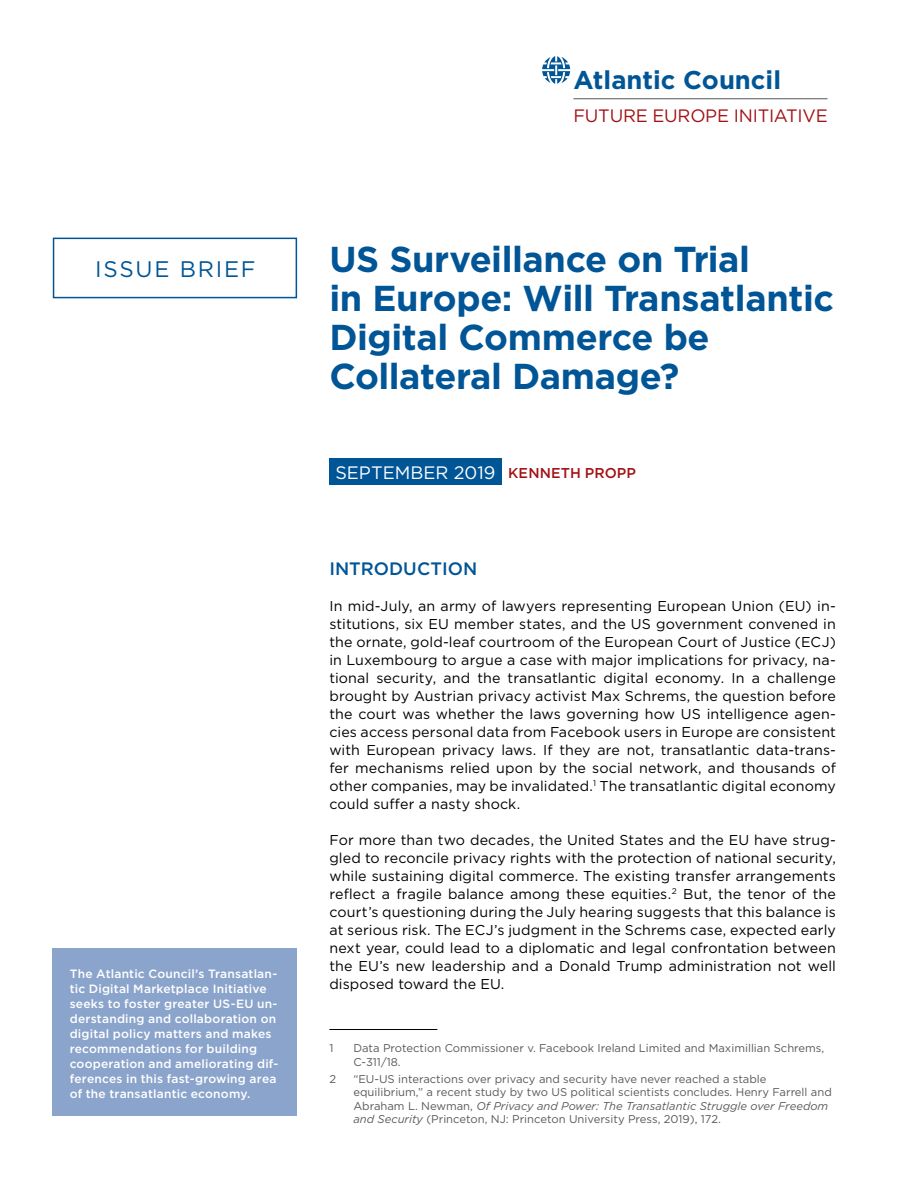
<style>
.page{position:relative;width:918px;height:1188px;background:#fff}
.page>*{position:absolute;margin:0;border:0;box-sizing:border-box;transform-origin:0 0}
.t1{font:700 36px/39px "Gotham";letter-spacing:-.01em;color:#005596}
.t2{font:700 25.65px "Gotham";color:#005596}
.t3{font:22.5px "Gotham";letter-spacing:.075em;color:#005596}
.t4{font:18px "Gotham";color:#fff}
.t5{font:18px "Gotham";letter-spacing:-.015em;color:#a31115}
.t6{font:500 18px "Gotham";letter-spacing:.005em;color:#005596}
.t7{font:14.25px/18px "Gotham";letter-spacing:.005em;color:#000;text-align:justify}
.t8{font:500 12px/15px "Gotham";letter-spacing:.015em;color:#fff}
.t9{font:11.25px/13.5px "Gotham";color:#58595b}
.s1{font-weight:500;font-size:14.25px;color:#a31115}
.s2{font-style:italic}
</style>
<div class="page">
<hr style="left:329px;top:1029px;width:108px;height:1px;background:#000">
<div style="left:53px;top:238px;width:244px;height:60px;background:#fff;border:2px solid #005596"></div>
<div style="left:329px;top:459px;width:173px;height:26px;background:#005596"></div>
<div style="left:52px;top:948px;width:245px;height:168px;background:#8ba4cc"></div>
<svg style="left:542px;top:56px;width:28px;height:28px"></svg>
<hr style="left:573px;top:98px;width:255px;height:1px;background:#58595b">
<h3 class="t3" style="left:95px;top:254px;width:162px">ISSUE BRIEF</h3>
<p class="t8" style="left:70px;top:966px;width:210px">The Atlantic Council’s Transatlan&shy;tic Digital Marketplace Initiative seeks to foster greater US-EU un&shy;derstanding and collaboration on digital policy matters and makes recommendations for building cooperation and ameliorating dif&shy;ferences in this fast-growing area of the transatlantic economy.</p>
<h2 class="t2" style="left:573px;top:63px;width:209px">Atlantic Council</h2>
<p class="t5" style="left:573px;top:105px;width:256px">FUTURE EUROPE INITIATIVE</p>
<h1 class="t1" style="left:329px;top:240px;width:506px">US Surveillance on Trial<br>in Europe: Will Transatlantic<br>Digital Commerce be<br>Collateral Damage?</h1>
<p class="t4" style="left:335px;top:461px;width:302px">SEPTEMBER 2019 <span class="s1">KENNETH PROPP</span></p>
<p class="t6" style="left:329px;top:557px;width:150px">INTRODUCTION</p>
<p class="t7" style="left:329px;top:597px;width:508px">In mid-July, an army of lawyers representing European Union (EU) in&shy;stitutions, six EU member states, and the US government convened in the ornate, gold-leaf courtroom of the European Court of Justice (ECJ) in Luxembourg to argue a case with major implications for privacy, na&shy;tional security, and the transatlantic digital economy. In a challenge brought by Austrian privacy activist Max Schrems, the question before the court was whether the laws governing how US intelligence agen&shy;cies access personal data from Facebook users in Europe are consistent with European privacy laws. If they are not, transatlantic data-trans&shy;fer mechanisms relied upon by the social network, and thousands of other companies, may be invalidated.<sup>1</sup> The transatlantic digital economy could suffer a nasty shock.</p>
<p class="t7" style="left:329px;top:831px;width:508px">For more than two decades, the United States and the EU have strug&shy;gled to reconcile privacy rights with the protection of national security, while sustaining digital commerce. The existing transfer arrangements reflect a fragile balance among these equities.<sup>2</sup> But, the tenor of the court’s questioning during the July hearing suggests that this balance is at serious risk. The ECJ’s judgment in the Schrems case, expected early next year, could lead to a diplomatic and legal confrontation between the EU’s new leadership and a Donald Trump administration not well disposed toward the EU.</p>
<p class="t9" style="left:329px;top:1041px;width:6px">1</p>
<p class="t9" style="left:353px;top:1041px;width:472px">Data Protection Commissioner v. Facebook Ireland Limited and Maximillian Schrems,<br>C-311/18.</p>
<p class="t9" style="left:329px;top:1072px;width:8px">2</p>
<p class="t9" style="left:353px;top:1072px;width:480px">“EU-US interactions over privacy and security have never reached a stable equilibrium,” a recent study by two US political scientists concludes. Henry Farrell and Abraham L. Newman, <span class="s2">Of Privacy and Power: The Transatlantic Struggle over Freedom and Security</span> (Princeton, NJ: Princeton University Press, 2019), 172.</p>
</div>
